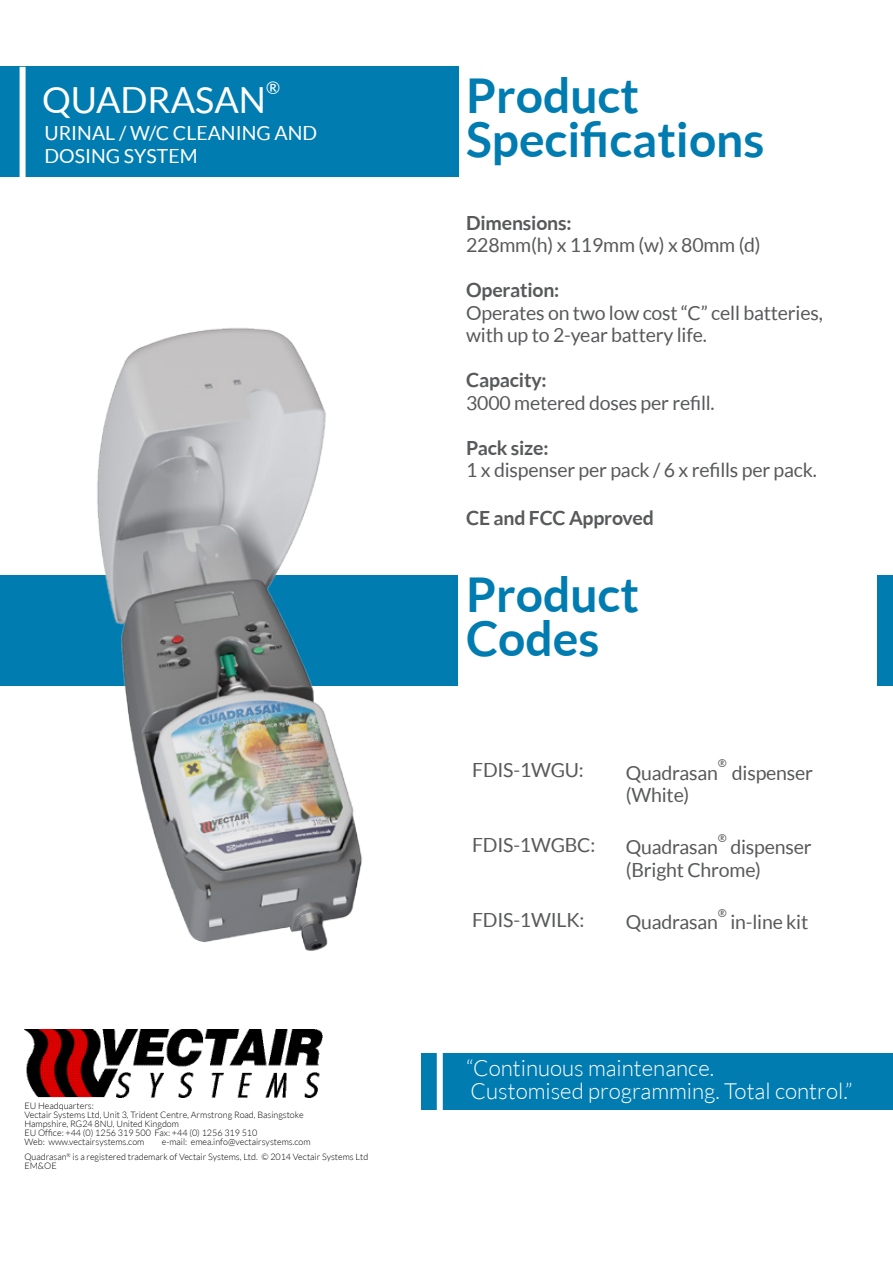
<style>
.page{position:relative;width:893px;height:1263px;background:#fff}
.page>*{position:absolute;margin:0;border:0;box-sizing:border-box;transform-origin:0 0}
.t1{font:700 48px/43.5px "Lato";color:#007cb1}
.t2{font:36px "Lato";color:#fff}
.t3{font:300 22.35px/22.4px "Lato";color:#fff}
.t4{font:19.5px/22.5px "Lato";letter-spacing:-.01em;color:#58595b}
.t5{font:700 19.5px "Lato";letter-spacing:-.01em;color:#58595b}
.t6{font:19.5px/23.4px "Lato";color:#fff}
.t7{font:17.55px "Lato";color:#fff}
.t8{font:700 11.4px "Dax";color:#58595b}
.t9{font:300 9px/9px "Lato";color:#000}
</style>
<div class="page">
<div style="left:0;top:575px;width:893px;height:110px;background:#007cb1"></div>
<div style="left:458px;top:569px;width:419px;height:201px;background:#fff"></div>
<div style="left:421px;top:1053px;width:472px;height:57px;background:#007cb1"></div>
<div style="left:437px;top:1008px;width:6px;height:161px;background:#fff"></div>
<img style="left:64px;top:328px;width:343px;height:623px">
<div style="left:0;top:67px;width:458px;height:110px;background:#007cb1"></div>
<div style="left:20px;top:67px;width:6px;height:161px;background:#fff"></div>
<img style="left:24px;top:1029px;width:298px;height:68px">
<h2 class="t2" style="left:42px;top:80px;width:226px">QUADRASAN</h2>
<h3 class="t7" style="left:266px;top:78px;width:15px">®</h3>
<h3 class="t6" style="left:45px;top:121px;width:274px">URINAL / W/C CLEANING AND<br>DOSING SYSTEM</h3>
<p class="t9" style="left:24px;top:1101px;width:281px">EU Headquarters:<br>Vectair Systems Ltd, Unit 3, Trident Centre, Armstrong Road, Basingstoke Hampshire, RG24 8NU, United Kingdom<br>EU Office: +44 (0) 1256 319 500 Fax: +44 (0) 1256 319 510<br>Web: www.vectairsystems.com</p>
<p class="t9" style="left:162px;top:1137px;width:150px">e-mail: emea.info@vectairsystems.com</p>
<p class="t9" style="left:24px;top:1152px;width:345px">Quadrasan<sup>®</sup> is a registered trademark of Vectair Systems, Ltd. © 2014 Vectair Systems Ltd<br>EM&amp;OE</p>
<h1 class="t1" style="left:466px;top:74px;width:300px">Product<br>Specifications</h1>
<h3 class="t5" style="left:466px;top:212px;width:107px">Dimensions:</h3>
<h3 class="t4" style="left:466px;top:234px;width:296px">228mm(h) x 119mm (w) x 80mm (d)</h3>
<h3 class="t5" style="left:466px;top:279px;width:95px">Operation:</h3>
<h3 class="t4" style="left:466px;top:301px;width:358px">Operates on two low cost “C” cell batteries, with up to 2-year battery life.</h3>
<h3 class="t5" style="left:466px;top:369px;width:82px">Capacity:</h3>
<h3 class="t4" style="left:466px;top:391px;width:250px">3000 metered doses per refill.</h3>
<h3 class="t5" style="left:466px;top:437px;width:84px">Pack size:</h3>
<h3 class="t4" style="left:466px;top:459px;width:352px">1 x dispenser per pack / 6 x refills per pack.</h3>
<h3 class="t5" style="left:466px;top:507px;width:189px">CE and FCC Approved</h3>
<h1 class="t1" style="left:466px;top:572px;width:174px">Product<br>Codes</h1>
<p class="t8" style="left:718px;top:757px;width:11px">®</p>
<h3 class="t4" style="left:472px;top:759px;width:113px">FDIS-1WGU:</h3>
<h3 class="t4" style="left:626px;top:761px;width:94px">Quadrasan</h3>
<h3 class="t4" style="left:732px;top:761px;width:83px">dispenser</h3>
<h3 class="t4" style="left:626px;top:783px;width:65px">(White)</h3>
<p class="t8" style="left:718px;top:831px;width:11px">®</p>
<h3 class="t4" style="left:626px;top:836px;width:187px;text-indent:105px">dispenser (Bright Chrome)</h3>
<h3 class="t4" style="left:472px;top:834px;width:125px">FDIS-1WGBC:</h3>
<h3 class="t4" style="left:626px;top:836px;width:94px">Quadrasan</h3>
<p class="t8" style="left:718px;top:906px;width:11px">®</p>
<h3 class="t4" style="left:472px;top:909px;width:114px">FDIS-1WILK:</h3>
<h3 class="t4" style="left:626px;top:911px;width:94px">Quadrasan</h3>
<h3 class="t4" style="left:730px;top:911px;width:79px">in-line kit</h3>
<h3 class="t3" style="left:466px;top:1057px;width:388px">“Continuous maintenance.<br>Customised programming. Total control.”</h3>
</div>
